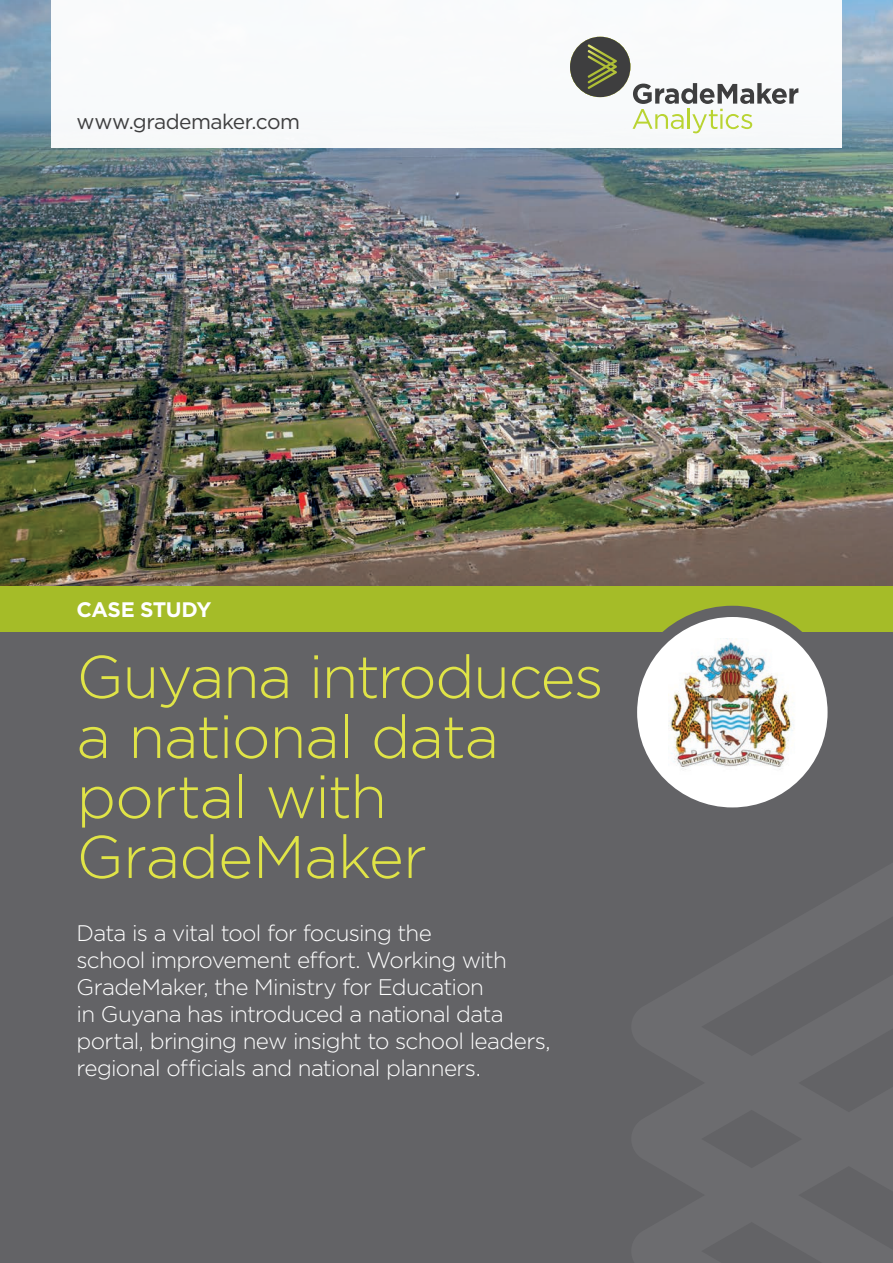
<style>
.page{position:relative;width:893px;height:1263px;background:#fff}
.page>*{position:absolute;margin:0;border:0;box-sizing:border-box;transform-origin:0 0}
.Main_title{font:300 60px/60px "Gotham";letter-spacing:-.025em;color:#e0e447}
.Summary_copy{font:300 22.5px/27px "Gotham";letter-spacing:-.03em;color:#fff}
.t1{font:21px "Gotham";letter-spacing:-.025em;color:#3e3e3f}
.t2{font:700 21px "Gotham";letter-spacing:-.025em;color:#fff}
</style>
<div class="page">
<img style="left:0;top:0;width:893px;height:586px">
<div style="left:0;top:631px;width:893px;height:632px;background:#636366"></div>
<div style="left:0;top:586px;width:893px;height:45px;background:#a5bc28"></div>
<div style="left:51px;top:0;width:791px;height:148px;background:#f8fafb"></div>
<svg style="left:570px;top:37px;width:228px;height:96px"></svg>
<svg style="left:631px;top:611px;width:202px;height:202px;background:#e3e3e4"></svg>
<img style="left:668px;top:639px;width:128px;height:135px">
<div style="left:626px;top:606px;width:213px;height:213px;border:11px solid #636366;border-radius:50%"></div>
<p class="t1" style="left:77px;top:110px;width:225px">www.grademaker.com</p>
<p class="t2" style="left:77px;top:598px;width:136px">CASE STUDY</p>
<p class="Main_title" style="left:77px;top:646px;width:529px">Guyana introduces a national data portal with<br>GradeMaker</p>
<p class="Summary_copy" style="left:77px;top:919px;width:476px">Data is a vital tool for focusing the<br>school improvement effort. Working with GradeMaker, the Ministry for Education<br>in Guyana has introduced a national data portal, bringing new insight to school leaders, regional officials and national planners.</p>
</div>
